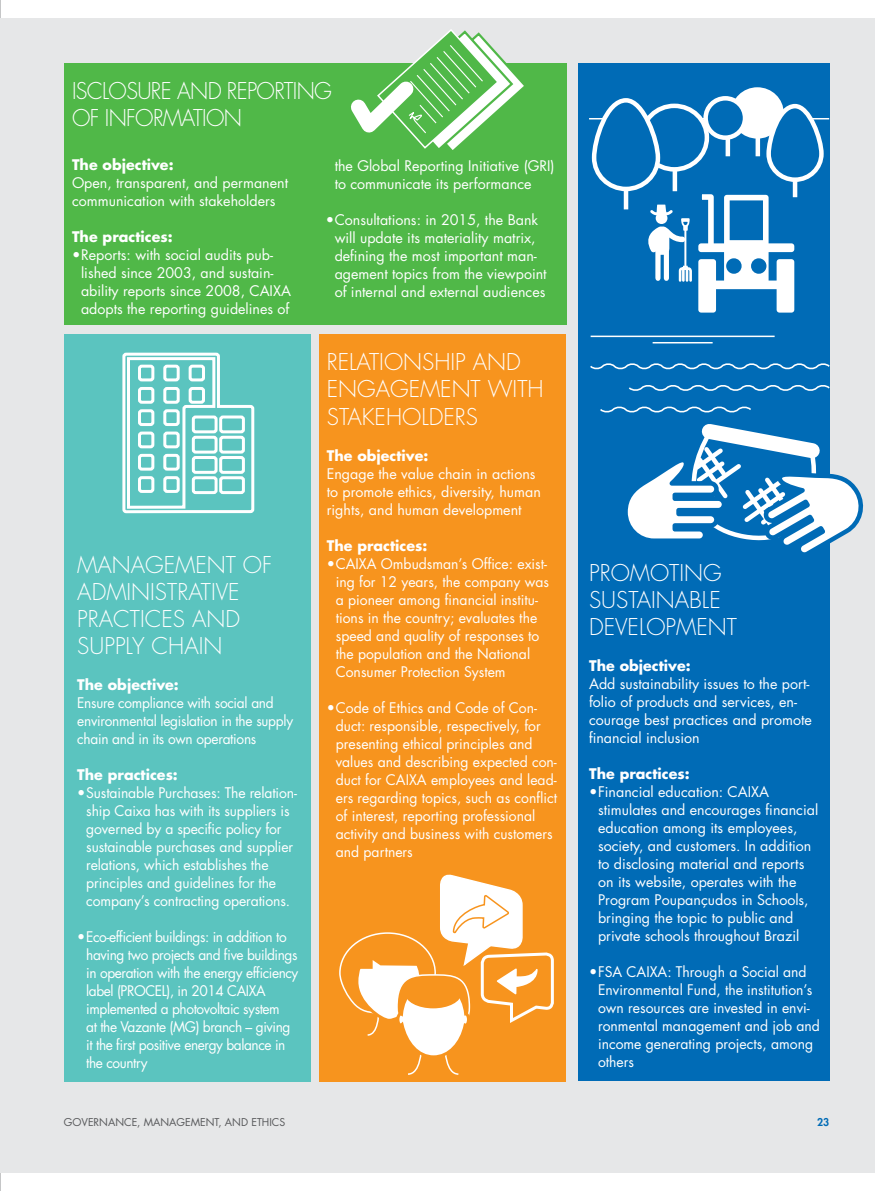
<style>
.page{position:relative;width:893px;height:1191px;background:#fff}
.page>*{position:absolute;margin:0;border:0;box-sizing:border-box;transform-origin:0 0}
.t1{font:300 22.5px/27px "Futura Std";color:#fff}
.t2{font:300 22.5px/27px "Futura Std";letter-spacing:-.03em;color:#fff;scale:.96 1}
.t3{font:300 22.5px "Futura Std";color:#fff;scale:.96 1}
.t4{font:14.25px/18px "Futura Std";color:#fff}
.t5{font:14.25px/18px "Futura Std";letter-spacing:-.03em;color:#fff;scale:.96 1}
.t6{font:700 14.25px "Futura Std";color:#fff}
.t7{font:14.25px/18px "Futura Std";letter-spacing:-.02em;color:#fff;scale:.96 1}
.t8{font:10.5px "Futura Std";color:#58595b}
.t9{font:800 10.5px "Futura Std";color:#006bb6}
</style>
<div class="page">
<hr style="left:0;top:0;width:1px;height:1191px;background:#8b8e90">
<div style="left:0;top:18px;width:875px;height:1155px;background:#e6e7e8"></div>
<div style="left:64px;top:64px;width:503px;height:261px;background:#50b848"></div>
<div style="left:578px;top:64px;width:251px;height:1017px;background:#006bb6"></div>
<div style="left:64px;top:334px;width:247px;height:747px;background:#5bc4bf"></div>
<div style="left:319px;top:334px;width:247px;height:747px;background:#f7941e"></div>
<hr style="left:589px;top:118px;width:240px;height:1px;background:#fff">
<hr style="left:591px;top:335px;width:184px;height:2px;background:#fff">
<hr style="left:653px;top:342px;width:60px;height:1px;background:#fff">
<hr style="left:726px;top:128px;width:4px;height:28px;background:#fff">
<hr style="left:756px;top:128px;width:4px;height:28px;background:#fff">
<div style="left:731px;top:87px;width:53px;height:52px;background:#fff;border-radius:50%"></div>
<svg style="left:706px;top:98px;width:39px;height:40px"></svg>
<div style="left:703px;top:96px;width:44px;height:44px;border:4px solid #fff;border-radius:50%"></div>
<svg style="left:338px;top:29px;width:191px;height:121px"></svg>
<svg style="left:339px;top:874px;width:215px;height:201px"></svg>
<svg style="left:648px;top:190px;width:150px;height:123px"></svg>
<svg style="left:629px;top:383px;width:201px;height:10px"></svg>
<svg style="left:590px;top:361px;width:240px;height:10px"></svg>
<hr style="left:793px;top:166px;width:4px;height:31px;background:#fff">
<svg style="left:769px;top:106px;width:52px;height:74px"></svg>
<div style="left:766px;top:104px;width:58px;height:78px;border:4px solid #fff;border-radius:26px"></div>
<hr style="left:673px;top:156px;width:4px;height:35px;background:#fff">
<div style="left:642px;top:106px;width:65px;height:63px;background:#006bb6;border-radius:50%"></div>
<div style="left:639px;top:104px;width:70px;height:68px;border:4px solid #fff;border-radius:50%"></div>
<hr style="left:624px;top:173px;width:4px;height:36px;background:#fff">
<svg style="left:594px;top:100px;width:64px;height:89px"></svg>
<div style="left:592px;top:98px;width:68px;height:93px;border:4px solid #fff;border-radius:32px"></div>
<svg style="left:122px;top:352px;width:133px;height:162px"></svg>
<svg style="left:600px;top:404px;width:264px;height:156px"></svg>
<h1 class="t2" style="left:72px;top:78px;width:266px">ISCLOSURE AND REPORTI NG<br>OF INFORMATI</h1>
<h1 class="t3" style="left:206px;top:104px;width:39px">ON</h1>
<p class="t6" style="left:72px;top:156px;width:103px">The objective:</p>
<p class="t4" style="left:72px;top:174px;width:218px">Open, transparent, and permanent communication with stakeholders</p>
<p class="t6" style="left:72px;top:228px;width:102px">The practices:</p>
<p class="t4" style="left:81px;top:246px;width:211px;text-indent:-9px">•Reports: with social audits pub&shy;lished since 2003, and sustain&shy;ability reports since 2008, CAIXA adopts the reporting guidelines of</p>
<h1 class="t1" style="left:77px;top:552px;width:192px">MANAGEMENT OF<br>ADMI NISTRATI</h1>
<h1 class="t1" style="left:216px;top:579px;width:25px">VE</h1>
<h1 class="t1" style="left:77px;top:606px;width:164px;text-indent:84px">ES AND<br>SUPPLY CHAI N</h1>
<p class="t6" style="left:77px;top:675px;width:103px">The objective:</p>
<p class="t7" style="left:77px;top:693px;width:226px">Ensure compliance with social and environmental legislation in the supply chain and in its own operations</p>
<p class="t6" style="left:77px;top:765px;width:102px">The practices:</p>
<p class="t4" style="left:86px;top:783px;width:212px;text-indent:-9px">•Sustainable Purchases: The relation&shy;ship Caixa has with its suppliers is governed by a specific policy for sustainable purchases and supplier relations, which establishes the principles and guidelines for the company’s contracting operations.</p>
<p class="t5" style="left:86px;top:927px;width:223px;text-indent:-9px">•Eco-efficient buildings: in addition to having two projects and five buildings in operation with the energy efficiency label (PROCEL), in 2014 CAIXA implemented a photovoltaic system<br>at the Vazante (MG) branch – giving it the first positive energy balance in the country</p>
<h1 class="t1" style="left:77px;top:606px;width:24px">PRACTIC</h1>
<p class="t4" style="left:335px;top:157px;width:222px">the Global Reporting I nitiative (GRI) to communicate its performance</p>
<p class="t4" style="left:335px;top:211px;width:214px;text-indent:-9px">•Consultations: in 2015, the Bank will update its materiality matrix, defining the most important man&shy;agement topics from the viewpoint of internal and external audiences</p>
<h1 class="t1" style="left:327px;top:349px;width:196px">RELATIONSHIP AND<br>ENGAG</h1>
<h1 class="t1" style="left:327px;top:376px;width:218px;text-indent:82px">EMENT WITH<br>STAKEHOLDERS</h1>
<p class="t6" style="left:327px;top:446px;width:103px">The objective:</p>
<p class="t4" style="left:327px;top:464px;width:216px">Engage the value chain in actions to promote ethics, diversity, human rights, and human development</p>
<p class="t6" style="left:327px;top:536px;width:102px">The practices:</p>
<p class="t4" style="left:336px;top:554px;width:215px;text-indent:-9px">•CAIXA Ombudsman’s Office: exist&shy;ing for 12 years, the company was a pioneer among financial institu&shy;tions in the country; evaluates the speed and quality of responses to the population and the National Consumer Protection System</p>
<p class="t4" style="left:336px;top:698px;width:223px;text-indent:-9px">•Code of Ethics and Code of Con&shy;duct: responsible, respectively, for presenting ethical principles and values and describing expected con&shy;duct for CAIXA employees and lead&shy;ers regarding topics, such as conflict of interest, reporting professional activity and business with customers and partners</p>
<h1 class="t1" style="left:589px;top:560px;width:128px">PROMOTI NG<br>SUSTAI</h1>
<h1 class="t1" style="left:589px;top:587px;width:144px;text-indent:67px">NAB LE<br>DEVELOPMENT</h1>
<p class="t6" style="left:589px;top:656px;width:103px">The objective:</p>
<p class="t4" style="left:589px;top:675px;width:224px">Add sustainability issues to the port&shy;folio of products and services, en&shy;courage best practices and promote financial inclusion</p>
<p class="t6" style="left:589px;top:764px;width:102px">The practices:</p>
<p class="t4" style="left:598px;top:783px;width:222px;text-indent:-9px">•Financial education: CAIXA stimulates and encourages financial education among its employees, society, and customers. I n addition to disclosing material and reports on its website, operates with the Program Poupançudos in Schools, bringing the topic to public and private schools throughout Brazil</p>
<p class="t4" style="left:598px;top:963px;width:223px;text-indent:-9px">•FSA CAIXA: Through a Social and<br>Environmental Fund, the institution’s own resources are invested in envi&shy;ronmental management and job and income generating projects, among others</p>
<p class="t8" style="left:64px;top:1115px;width:223px">Governance, management, and ethics</p>
<p class="t9" style="left:817px;top:1115px;width:14px">23</p>
</div>
